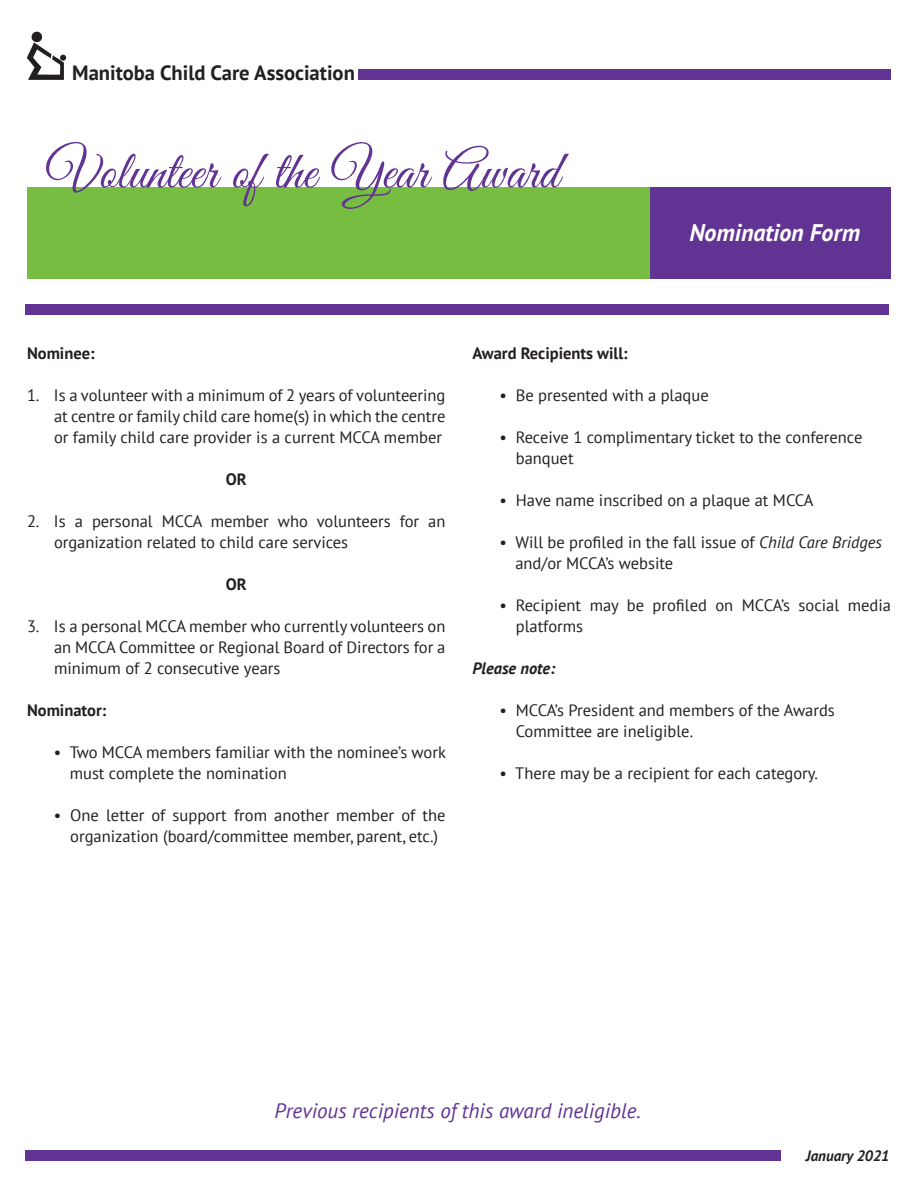
<style>
.page{position:relative;width:918px;height:1188px;background:#fff}
.page>*{position:absolute;margin:0;border:0;box-sizing:border-box;transform-origin:0 0}
.t1{font:54px "Great Vibes";color:#613393}
.t2{font:italic 700 24px "PT Sans";color:#fff}
.t3{font:italic 21px "PT Sans";color:#613393}
.t4{font:700 20.7px "PT Sans";color:#231f20}
.t5{font:16.5px/21px "PT Sans";color:#231f20}
.t6{font:700 16.5px "PT Sans";color:#231f20}
.t7{font:italic 700 16.5px "PT Sans";color:#231f20}
.t8{font:italic 700 15px "PT Sans";color:#231f20}
.s1{font-style:italic}
</style>
<div class="page">
<div style="left:649px;top:188px;width:242px;height:91px;background:#613393"></div>
<div style="left:27px;top:188px;width:622px;height:91px;background:#76bd42"></div>
<div style="left:358px;top:69px;width:533px;height:11px;background:#613393"></div>
<svg style="left:27px;top:32px;width:40px;height:48px"></svg>
<div style="left:26px;top:1150px;width:755px;height:11px;background:#613393"></div>
<div style="left:26px;top:304px;width:864px;height:10px;background:#613393"></div>
<p class="t4" style="left:72px;top:59px;width:284px">Manitoba Child Care Association</p>
<p class="t1" style="left:46px;top:142px;width:514px">Volunteer of the Year Award</p>
<p class="t2" style="left:689px;top:217px;width:172px">Nomination Form</p>
<p class="t6" style="left:27px;top:342px;width:69px">Nominee:</p>
<p class="t5" style="left:54px;top:384px;width:393px;text-align:justify;text-indent:-27px">1. Is a volunteer with a minimum of 2 years of volunteering at centre or family child care home(s) in which the centre or family child care provider is a current MCCA member</p>
<p class="t6" style="left:226px;top:468px;width:22px">OR</p>
<p class="t5" style="left:54px;top:510px;width:393px;text-indent:-27px">2. Is a personal MCCA member who volunteers for an organization related to child care services</p>
<p class="t6" style="left:226px;top:573px;width:22px">OR</p>
<p class="t5" style="left:54px;top:615px;width:393px;text-align:justify;text-indent:-27px">3. Is a personal MCCA member who currently volunteers on an MCCA Committee or Regional Board of Directors for a minimum of 2 consecutive years</p>
<p class="t6" style="left:27px;top:699px;width:81px">Nominator:</p>
<p class="t5" style="left:70px;top:741px;width:378px;text-indent:-16px">• Two MCCA members familiar with the nominee’s work must complete the nomination</p>
<p class="t5" style="left:54px;top:804px;width:393px;text-align:center">• One letter of support from another member of the organization (board/committee member, parent, etc.)</p>
<p class="t6" style="left:472px;top:342px;width:157px">Award Recipients will:</p>
<p class="t5" style="left:499px;top:384px;width:211px">• Be presented with a plaque</p>
<p class="t5" style="left:516px;top:426px;width:348px;text-indent:-16px">• Receive 1 complimentary ticket to the conference banquet</p>
<p class="t5" style="left:499px;top:489px;width:316px">• Have name inscribed on a plaque at MCCA</p>
<p class="t5" style="left:515px;top:531px;width:368px;text-indent:-16px">• Will be profiled in the fall issue of <span class="s1">Child Care Bridges </span>and/or MCCA’s website</p>
<p class="t5" style="left:516px;top:594px;width:377px;text-indent:-16px">• Recipient may be profiled on MCCA’s social media platforms</p>
<p class="t7" style="left:472px;top:657px;width:84px">Please note:</p>
<p class="t5" style="left:516px;top:699px;width:321px;text-indent:-16px">• MCCA’s President and members of the Awards<br>Committee are ineligible.</p>
<p class="t5" style="left:499px;top:762px;width:320px">• There may be a recipient for each category.</p>
<p class="t3" style="left:275px;top:1097px;width:368px">Previous recipients of this award ineligible.</p>
<p class="t8" style="left:806px;top:1146px;width:85px">January 2021</p>
</div>
